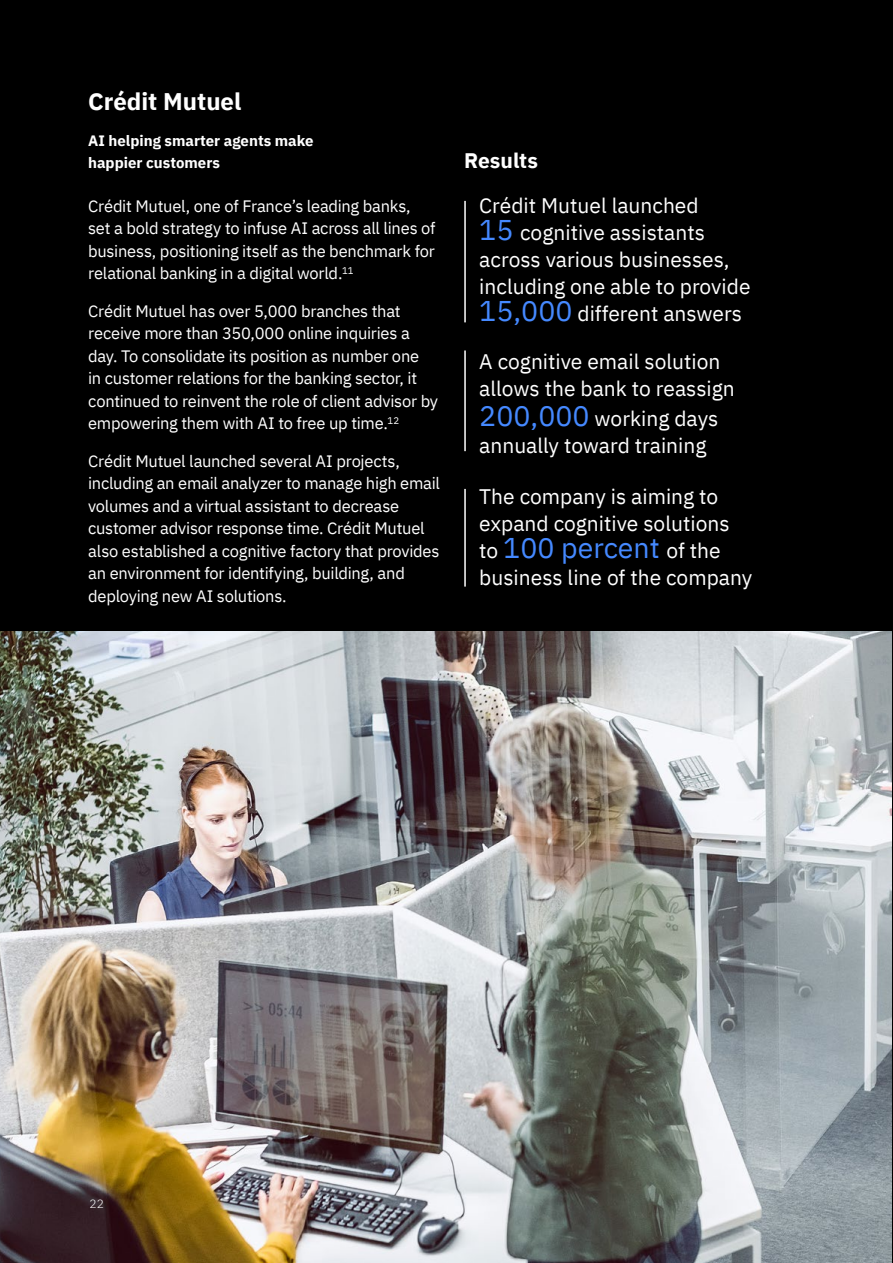
<style>
.page{position:relative;width:893px;height:1263px;background:#000}
.page>*{position:absolute;margin:0;border:0;box-sizing:border-box;transform-origin:0 0}
.t1{font:28.5px "IBM Plex Sans";color:#4589ff}
.t2{font:700 24px "IBM Plex Sans";color:#fff}
.t3{font:21px/27px "IBM Plex Sans";color:#fff}
.t4{font:700 21px "IBM Plex Sans";color:#fff}
.t5{font:16.5px/22.5px "IBM Plex Sans";letter-spacing:-.015em;color:#fff}
.t6{font:700 15px/22.5px "IBM Plex Sans";color:#fff}
.t7{font:300 12px "IBM Plex Sans";color:#fff}
.s1{font-size:28.5px;color:#4589ff}
.s2{font-size:21px;color:#fff}
</style>
<div class="page">
<hr style="left:464px;top:201px;width:2px;height:121px;background:#fff">
<hr style="left:464px;top:350px;width:2px;height:101px;background:#fff">
<hr style="left:464px;top:489px;width:2px;height:98px;background:#fff">
<img style="left:0;top:631px;width:892px;height:632px">
<h2 class="t2" style="left:88px;top:82px;width:155px">Crédit Mutuel</h2>
<p class="t6" style="left:88px;top:128px;width:227px">AI helping smarter agents make happier customers</p>
<p class="t5" style="left:88px;top:193px;width:349px">Crédit Mutuel, one of France’s leading banks, set a bold strategy to infuse AI across all lines of business, positioning itself as the benchmark for relational banking in a digital world.<sup>11</sup></p>
<p class="t5" style="left:88px;top:298px;width:351px">Crédit Mutuel has over 5,000 branches that receive more than 350,000 online inquiries a day. To consolidate its position as number one<br>in customer relations for the banking sector, it continued to reinvent the role of client advisor by empowering them with AI to free up time.<sup>12</sup></p>
<p class="t5" style="left:88px;top:448px;width:353px">Crédit Mutuel launched several AI projects, including an email analyzer to manage high email volumes and a virtual assistant to decrease customer advisor response time. Crédit Mutuel also established a cognitive factory that provides an environment for identifying, building, and deploying new AI solutions.</p>
<p class="t4" style="left:464px;top:144px;width:75px">Results</p>
<p class="t3" style="left:479px;top:191px;width:273px">Crédit Mutuel launched<br><span class="s1">15</span> cognitive assistants across various businesses, including one able to provide<br><span class="s1">15,000</span> different answers</p>
<p class="t3" style="left:479px;top:347px;width:257px">A cognitive email solution allows the bank to reassign</p>
<p class="t3" style="left:479px;top:404px;width:241px"><span class="s1">200,000</span> working days annually toward training</p>
<p class="t3" style="left:479px;top:482px;width:252px">The company is aiming to expand cognitive solutions</p>
<h1 class="t1" style="left:479px;top:526px;width:243px"><span class="s2">to</span> 100 percent <span class="s2">of the</span></h1>
<p class="t3" style="left:479px;top:563px;width:275px">business line of the company</p>
<p class="t7" style="left:90px;top:1195px;width:16px">22</p>
</div>
